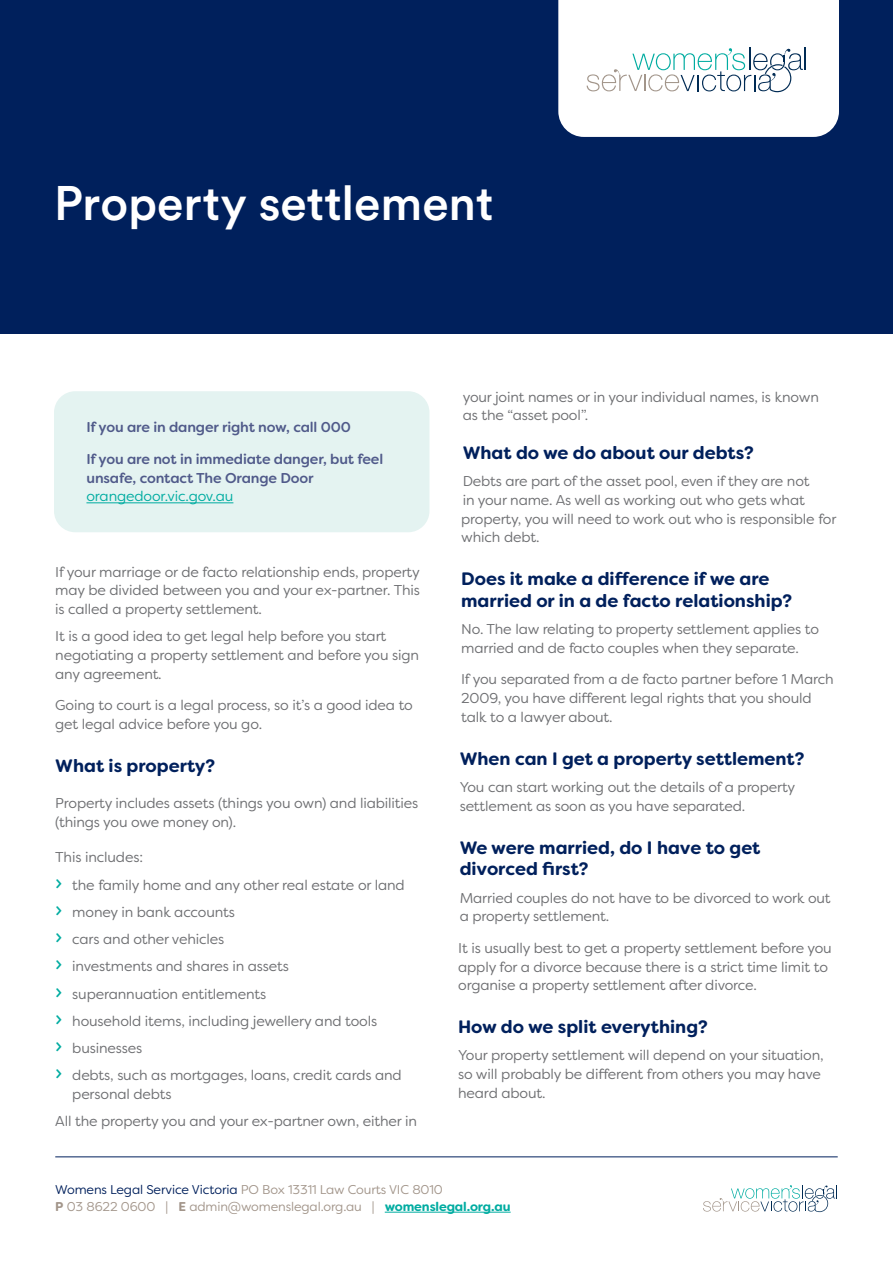
<style>
.page{position:relative;width:893px;height:1263px;background:#fff}
.page>*{position:absolute;margin:0;border:0;box-sizing:border-box;transform-origin:0 0}
.t1{font:500 48px "Circular Std";color:#fff}
.t2{font:700 18px/21.6px "Filson Soft";color:#00205c}
.t3{font:14.25px/18.8px "Filson Soft";letter-spacing:-.01em;color:#6d6e71}
.t4{font:500 14.25px/18.8px "Filson Soft";letter-spacing:-.01em;color:#505a8a}
.t5{font:14.25px "Filson Soft";letter-spacing:-.01em;color:#00aca1}
.t6{font:12.75px/17.4px "Filson Soft";letter-spacing:-.01em;color:#a2958a}
.s1{font-size:21px;color:#00aca1}
.s2{color:#00205c}
.s3{font-weight:700}
.s4{font-weight:700;color:#00aca1}
</style>
<div class="page">
<svg style="left:703px;top:1185px;width:134px;height:27px"></svg>
<hr style="left:55px;top:1156px;width:783px;height:1px;background:#00205c">
<hr style="left:385px;top:1212px;width:126px;height:1px;background:#00aca1">
<div style="left:0;top:0;width:893px;height:334px;background:#00205c"></div>
<svg style="left:558px;top:0;width:281px;height:137px;background:#f4f7f8"></svg>
<div style="left:54px;top:391px;width:375px;height:141px;background:#e4f3f1;border-radius:21px"></div>
<hr style="left:86px;top:502px;width:147px;height:1px;background:#00aca1">
<h1 class="t1" style="left:54px;top:173px;width:441px">Property settlement</h1>
<p class="t4" style="left:86px;top:418px;width:266px">If you are in danger right now, call 000</p>
<p class="t4" style="left:86px;top:450px;width:298px">If you are not in immediate danger, but feel unsafe, contact The Orange Door</p>
<p class="t5" style="left:86px;top:487px;width:148px">orangedoor.vic.gov.au</p>
<p class="t3" style="left:55px;top:562px;width:366px;text-align:justify">If your marriage or de facto relationship ends, property may be divided between you and your ex-partner. This is called a property settlement.</p>
<p class="t3" style="left:55px;top:627px;width:365px">It is a good idea to get legal help before you start negotiating a property settlement and before you sign any agreement.</p>
<p class="t3" style="left:55px;top:696px;width:359px">Going to court is a legal process, so it’s a good idea to get legal advice before you go.</p>
<p class="t2" style="left:55px;top:755px;width:162px">What is property?</p>
<p class="t3" style="left:55px;top:793px;width:365px">Property includes assets (things you own) and liabilities (things you owe money on).</p>
<p class="t3" style="left:55px;top:843px;width:351px;line-height:27.3px">This includes:<br><span class="s1">›</span> the family home and any other real estate or land <span class="s1">›</span> money in bank accounts<br><span class="s1">›</span> cars and other vehicles<br><span class="s1">›</span> investments and shares in assets<br><span class="s1">›</span> superannuation entitlements<br><span class="s1">›</span> household items, including jewellery and tools<br><span class="s1">›</span> businesses<br><span class="s1">›</span> debts, such as mortgages, loans, credit cards and</p>
<p class="t3" style="left:55px;top:1080px;width:363px;line-height:27.3px;text-indent:17px">personal debts<br>All the property you and your ex-partner own, either in</p>
<p class="t3" style="left:463px;top:387px;width:358px">your joint names or in your individual names, is known as the “asset pool”.</p>
<p class="t2" style="left:463px;top:442px;width:293px">What do we do about our debts?</p>
<p class="t3" style="left:461px;top:472px;width:377px">Debts are part of the asset pool, even if they are not<br>in your name. As well as working out who gets what property, you will need to work out who is responsible for which debt.</p>
<p class="t2" style="left:461px;top:568px;width:332px">Does it make a difference if we are married or in a de facto relationship?</p>
<p class="t3" style="left:461px;top:620px;width:359px">No. The law relating to property settlement applies to married and de facto couples when they separate.</p>
<p class="t3" style="left:461px;top:670px;width:374px">If you separated from a de facto partner before 1 March<br>2009, you have different legal rights that you should talk to a lawyer about.</p>
<p class="t2" style="left:460px;top:748px;width:346px">When can I get a property settlement?</p>
<p class="t3" style="left:460px;top:777px;width:337px">You can start working out the details of a property settlement as soon as you have separated.</p>
<p class="t2" style="left:460px;top:837px;width:302px">We were married, do I have to get divorced first?</p>
<p class="t3" style="left:460px;top:888px;width:372px">Married couples do not have to be divorced to work out a property settlement.</p>
<p class="t3" style="left:458px;top:938px;width:375px">It is usually best to get a property settlement before you apply for a divorce because there is a strict time limit to organise a property settlement after divorce.</p>
<p class="t2" style="left:458px;top:1016px;width:251px">How do we split everything?</p>
<p class="t3" style="left:458px;top:1046px;width:367px">Your property settlement will depend on your situation, so will probably be different from others you may have heard about.</p>
<p class="t6" style="left:55px;top:1180px;width:457px"><span class="s2">Womens Legal Service Victoria</span> PO Box 13311 Law Courts VIC 8010<br><span class="s3">P</span> 03 8622 0600 | <span class="s3">E</span> admin@womenslegal.org.au | <span class="s4">womenslegal.org.au</span></p>
</div>
